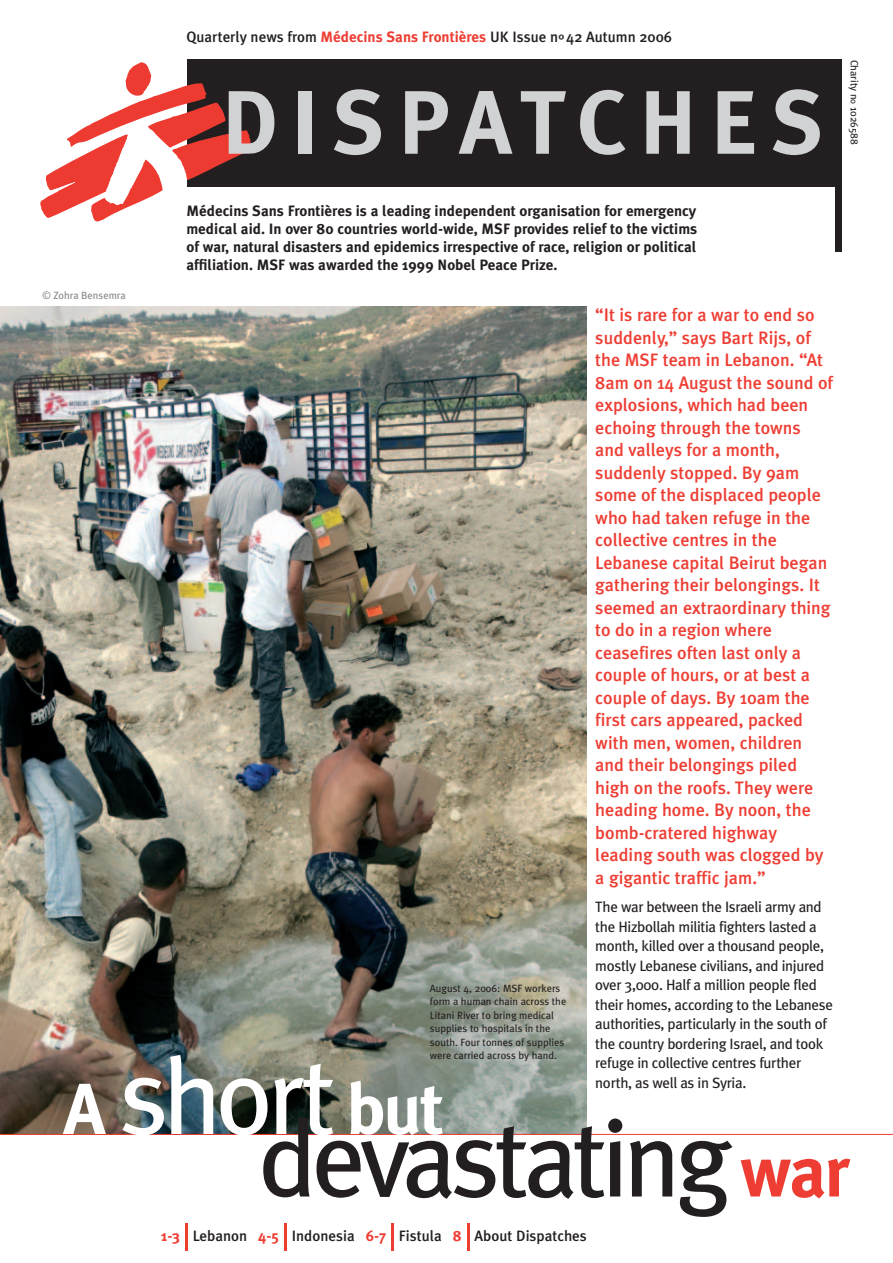
<style>
.page{position:relative;width:893px;height:1263px;background:#fff}
.page>*{position:absolute;margin:0;border:0;box-sizing:border-box;transform-origin:0 0}
.t1{font:108px "Meta Plus";letter-spacing:-.055em;color:#231f20}
.t2{font:108px "Meta Plus";letter-spacing:-.055em;color:#fff}
.t3{font:700 90px "Meta Plus";letter-spacing:.14em;color:#d1d2d4}
.t4{font:500 18px/22.5px "Meta Plus";color:#ee3e34}
.t5{font:15px/19.5px "Meta Plus";letter-spacing:-.02em;color:#231f20}
.t6{font:700 15px/18px "Meta Plus";color:#231f20;text-align:justify}
.t7{font:500 15px "Meta Plus";color:#231f20}
.t8{font:10.5px/13.5px "Meta Plus";color:#231f20}
.t9{font:10.5px "Meta Plus";color:#8b868c}
.s1{font-weight:700;color:#ee3e34}
.s2{font-size:9px}
.s3{font-weight:700;font-size:72px}
.s4{font-weight:700;font-size:72px;color:#ee3e34}
</style>
<div class="page">
<img style="left:0;top:306px;width:587px;height:828px">
<div style="left:187px;top:60px;width:655px;height:127px;background:#231f20"></div>
<svg style="left:40px;top:62px;width:211px;height:160px"></svg>
<div style="left:836px;top:187px;width:6px;height:65px;background:#231f20"></div>
<hr style="left:467px;top:1223px;width:3px;height:27px;background:#ee3e34">
<hr style="left:391px;top:1223px;width:3px;height:27px;background:#ee3e34">
<hr style="left:284px;top:1223px;width:3px;height:27px;background:#ee3e34">
<hr style="left:185px;top:1223px;width:3px;height:27px;background:#ee3e34">
<hr style="left:0;top:1134px;width:893px;height:1px;background:#ee3e34">
<p class="t9" style="left:43px;top:289px;width:85px">© Zohra Bensemra</p>
<p class="t7" style="left:186px;top:28px;width:487px">Quarterly news from <span class="s1">Médecins Sans Frontières</span> UK Issue n° 42 Autumn 2006</p>
<h2 class="t3" style="left:221px;top:70px;width:604px">DISPATCHES</h2>
<p class="t6" style="left:186px;top:202px;width:512px">Médecins Sans Frontières is a leading independent organisation for emergency medical aid. In over 80 countries world-wide, MSF provides relief to the victims of war, natural disasters and epidemics irrespective of race, religion or political affiliation. MSF was awarded the 1999 Nobel Peace Prize.</p>
<p class="t8" style="left:861px;top:60px;width:87px;rotate:90deg">Charity n<span class="s2">0</span> 1026588</p>
<p class="t4" style="left:595px;top:304px;width:239px">“It is rare for a war to end so suddenly,” says Bart Rijs, of the MSF team in Lebanon. “At<br>8am on 14 August the sound of explosions, which had been echoing through the towns and valleys for a month, suddenly stopped. By 9am some of the displaced people who had taken refuge in the collective centres in the<br>Lebanese capital Beirut began gathering their belongings. It seemed an extraordinary thing to do in a region where ceasefires often last only a couple of hours, or at best a couple of days. By 10am the first cars appeared, packed with men, women, children and their belongings piled high on the roofs. They were heading home. By noon, the bomb-cratered highway leading south was clogged by a gigantic traffic jam.”</p>
<p class="t5" style="left:595px;top:897px;width:239px">The war between the Israeli army and the Hizbollah militia fighters lasted a month, killed over a thousand people, mostly Lebanese civilians, and injured over 3,000. Half a million people fled their homes, according to the Lebanese authorities, particularly in the south of the country bordering Israel, and took refuge in collective centres further north, as well as in Syria.</p>
<p class="t8" style="left:430px;top:981px;width:138px">August 4, 2006: MSF workers form a human chain across the<br>Litani River to bring medical supplies to hospitals in the south. Four tonnes of supplies were carried across by hand.</p>
<h1 class="t2" style="left:64px;top:1033px;width:382px"><span class="s3">A</span> short <span class="s3">but</span></h1>
<h1 class="t1" style="left:258px;top:1096px;width:593px">devastating <span class="s4">war</span></h1>
<p class="t7" style="left:161px;top:1227px;width:427px"><span class="s1">1-3</span> Lebanon <span class="s1">4-5</span> Indonesia <span class="s1">6-7</span> Fistula <span class="s1">8</span> About Dispatches</p>
</div>
